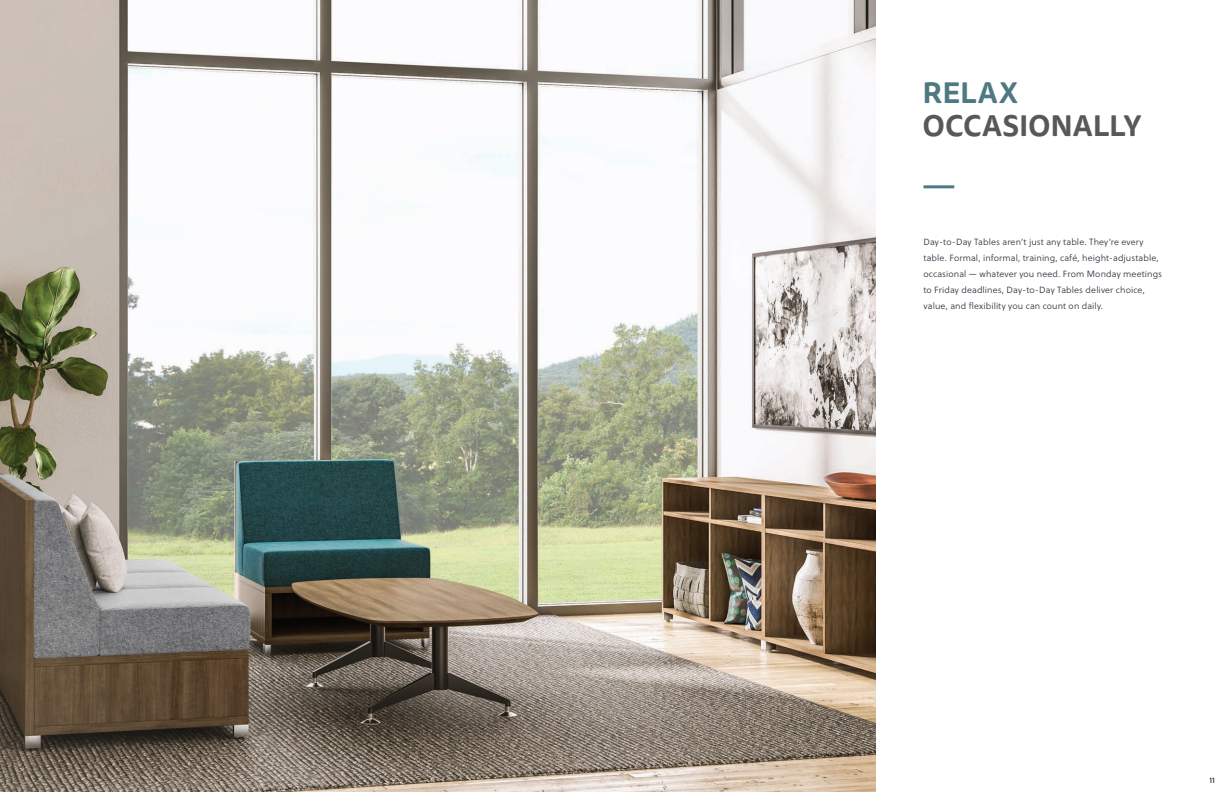
<style>
.page{position:relative;width:1224px;height:792px;background:#fff}
.page>*{position:absolute;margin:0;border:0;box-sizing:border-box;transform-origin:0 0}
.t1{font:700 29px "Tisa Sans Pro";letter-spacing:-.005em;color:#57585a}
.t2{font:700 29px "Tisa Sans Pro";letter-spacing:.01em;color:#4f7982}
.t3{font:9px/16px "Soleil Lt";letter-spacing:.01em;color:#302e3d}
.t4{font:8px "Soleil Bk";color:#302e3d}
</style>
<div class="page">
<img style="left:0;top:0;width:875px;height:792px">
<hr style="left:924px;top:185px;width:30px;height:3px;background:#4f7982">
<h1 class="t2" style="left:923px;top:71px;width:97px">RELAX</h1>
<h1 class="t1" style="left:923px;top:104px;width:221px">OCCASIONALLY</h1>
<p class="t3" style="left:924px;top:234px;width:240px">Day-to-Day Tables aren’t just any table. They’re every table. Formal, informal, training, café, height-adjustable, occasional — whatever you need. From Monday meetings to Friday deadlines, Day-to-Day Tables deliver choice, value, and flexibility you can count on daily.</p>
<p class="t4" style="left:1209px;top:774px;width:7px">11</p>
</div>
